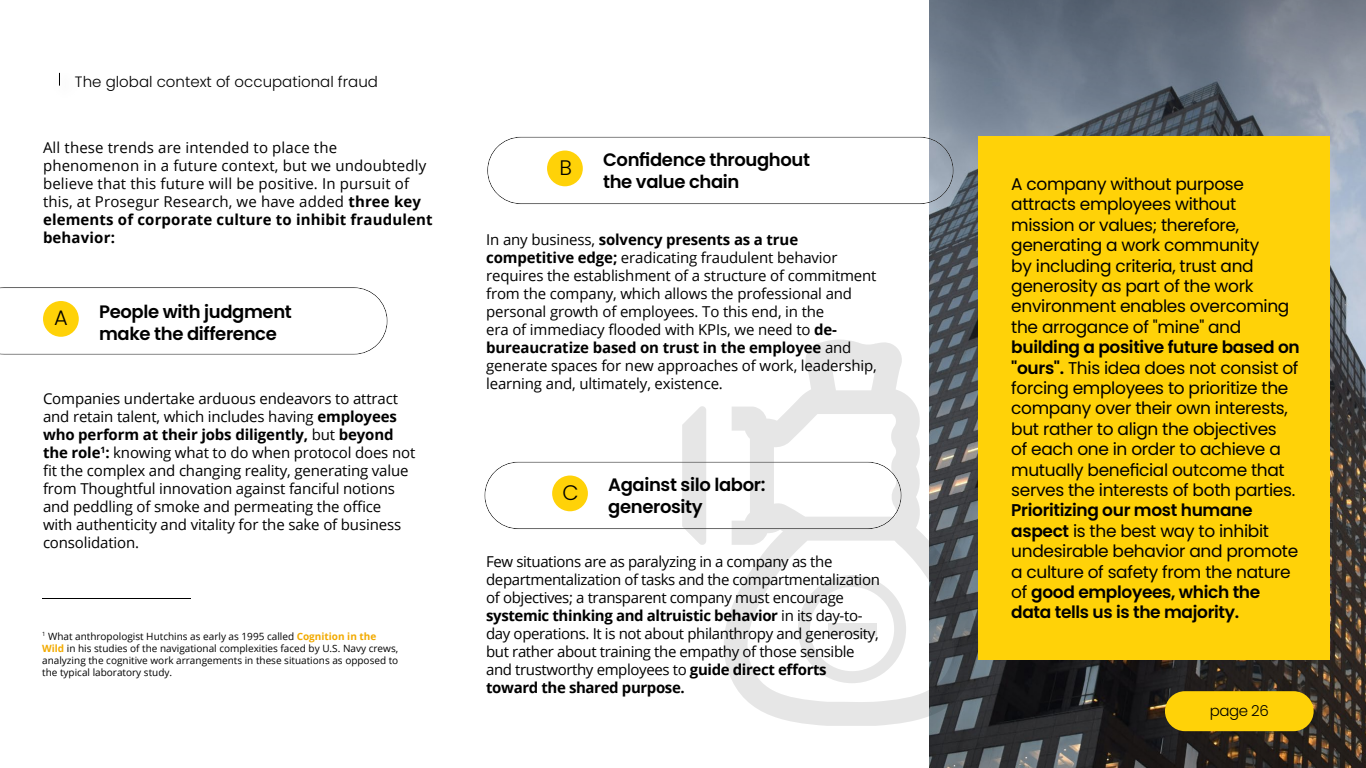
<style>
.page{position:relative;width:1366px;height:768px;background:#fff}
.page>*{position:absolute;margin:0;border:0;box-sizing:border-box;transform-origin:0 0}
.t1{font:300 21px "Poppins";color:#000}
.t2{font:600 18px/21.6px "Poppins";letter-spacing:-.02em;color:#000}
.t3{font:17px/20.4px "Poppins";letter-spacing:-.02em;color:#000}
.t4{font:15px/18px "Open Sans";letter-spacing:-.01em;color:#000}
.t5{font:15px/18px "Open Sans";letter-spacing:.01em;color:#000}
.t6{font:300 15px "Poppins";color:#000}
.t7{font:10px/12px "Open Sans";color:#000}
.s1{font-weight:700}
.s2{font-weight:700;color:#f2aa00}
.s3{font-weight:600}
</style>
<div class="page">
<img style="left:929px;top:315px;width:437px;height:453px">
<div style="left:920px;top:0;width:446px;height:315px;background:#000;opacity:.1"></div>
<div style="left:978px;top:137px;width:352px;height:523px;background:#ffd208"></div>
<div style="left:1165px;top:691px;width:149px;height:40px;background:#ffd208;border-radius:20px"></div>
<svg style="left:59px;top:73px;width:1px;height:13px"></svg>
<svg style="left:724px;top:338px;width:262px;height:388px"></svg>
<div style="left:828px;top:623px;width:48px;height:12px;background:#e6e6e6"></div>
<div style="left:43px;top:301px;width:36px;height:36px;background:#ffd208;border-radius:50%"></div>
<div style="left:479px;top:129px;width:483px;height:76px;background:#fff"></div>
<div style="left:547px;top:151px;width:36px;height:35px;background:#ffd208;border-radius:50%"></div>
<svg style="left:682px;top:406px;width:220px;height:139px"></svg>
<div style="left:476px;top:454px;width:435px;height:76px;background:#fff;opacity:.18"></div>
<div style="left:552px;top:476px;width:36px;height:35px;background:#ffd208;border-radius:50%"></div>
<p class="t6" style="left:75px;top:73px;width:305px">The global context of occupational fraud</p>
<p class="t5" style="left:43px;top:138px;width:391px">All these trends are intended to place the phenomenon in a future context, but we undoubtedly believe that this future will be positive. In pursuit of this, at Prosegur Research, we have added <span class="s1">three key elements of corporate culture to inhibit fraudulent behavior:</span></p>
<h1 class="t1" style="left:54px;top:305px;width:15px">A</h1>
<p class="t2" style="left:99px;top:301px;width:194px">People with judgment make the difference</p>
<p class="t4" style="left:43px;top:389px;width:374px">Companies undertake arduous endeavors to attract and retain talent, which includes having <span class="s1">employees who perform at their jobs diligently,</span> but <span class="s1">beyond the role</span><sup>1</sup><span class="s1">:</span> knowing what to do when protocol does not fit the complex and changing reality, generating value from Thoughtful innovation against fanciful notions and peddling of smoke and permeating the office<br>with authenticity and vitality for the sake of business consolidation.</p>
<p class="t7" style="left:42px;top:630px;width:358px"><sup>1</sup> What anthropologist Hutchins as early as 1995 called <span class="s2">Cognition in the Wild</span> in his studies of the navigational complexities faced by U.S. Navy crews, analyzing the cognitive work arrangements in these situations as opposed to the typical laboratory study.</p>
<h1 class="t1" style="left:560px;top:156px;width:14px">B</h1>
<p class="t2" style="left:603px;top:149px;width:209px">Confidence throughout the value chain</p>
<p class="t4" style="left:486px;top:230px;width:392px">In any business, <span class="s1">solvency presents as a true competitive edge;</span> eradicating fraudulent behavior requires the establishment of a structure of commitment from the company, which allows the professional and personal growth of employees. To this end, in the<br>era of immediacy flooded with KPIs, we need to <span class="s1">de&shy;bureaucratize based on trust in the employee</span> and generate spaces for new approaches of work, leadership, learning and, ultimately, existence.</p>
<h1 class="t1" style="left:562px;top:481px;width:18px">C</h1>
<p class="t2" style="left:608px;top:474px;width:159px">Against silo labor: generosity</p>
<p class="t4" style="left:486px;top:552px;width:395px">Few situations are as paralyzing in a company as the departmentalization of tasks and the compartmentalization of objectives; a transparent company must encourage <span class="s1">systemic thinking and altruistic behavior</span> in its day-to&shy;day operations. It is not about philanthropy and generosity, but rather about training the empathy of those sensible and trustworthy employees to <span class="s1">guide direct efforts toward the shared purpose.</span></p>
<p class="t3" style="left:1011px;top:174px;width:280px">A company without purpose attracts employees without mission or values; therefore, generating a work community<br>by including criteria, trust and generosity as part of the work environment enables overcoming the arrogance of "mine" and</p>
<p class="t3" style="left:1011px;top:337px;width:290px"><span class="s3">building a positive future based on "ours".</span> This idea does not consist of forcing employees to prioritize the company over their own interests, but rather to align the objectives<br>of each one in order to achieve a mutually beneficial outcome that serves the interests of both parties.</p>
<p class="t3" style="left:1011px;top:500px;width:289px"><span class="s3">Prioritizing our most humane aspect</span> is the best way to inhibit undesirable behavior and promote a culture of safety from the nature of <span class="s3">good employees, which the data tells us is the majority.</span></p>
<p class="t6" style="left:1210px;top:702px;width:61px">page 26</p>
</div>
